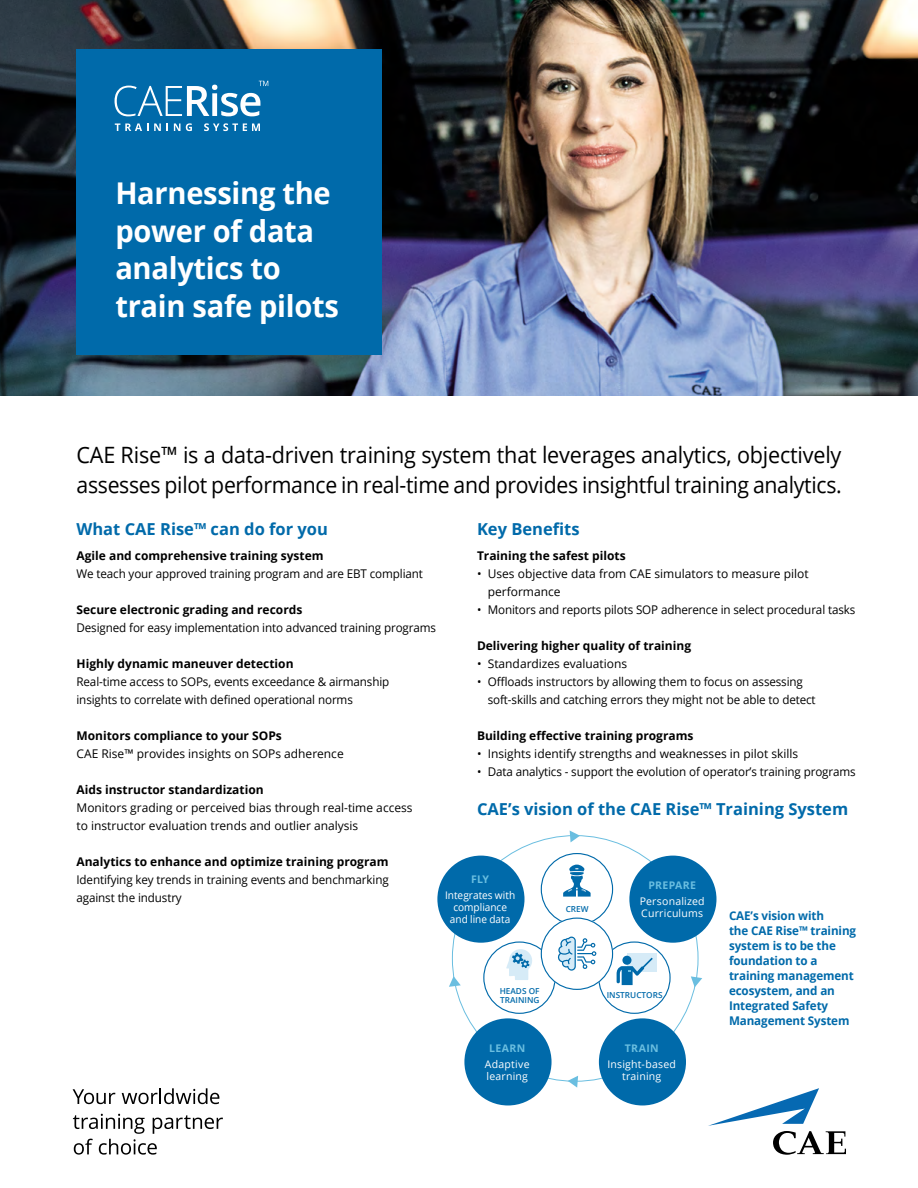
<style>
.page{position:relative;width:918px;height:1188px;background:#fff}
.page>*{position:absolute;margin:0;border:0;box-sizing:border-box;transform-origin:0 0}
.titre_cover_blanc{font:700 30px/37.5px "Open Sans";letter-spacing:-.01em;color:#fff}
.t1{font:22.5px/30px "Open Sans";letter-spacing:-.015em;color:#000;scale:.96 1}
.t2{font:700 16.5px "Open Sans";color:#006aaa}
.t3{font:12px/18px "Open Sans";letter-spacing:-.01em;color:#000}
.t4{font:700 12px "Open Sans";color:#000}
.t5{font:700 12px/15px "Open Sans";letter-spacing:-.01em;color:#006aaa}
.bubble_text{font:10.5px/12px "Open Sans";letter-spacing:.02em;color:#fff}
.bubble_text-2{font:10.5px/12px "Open Sans";color:#fff;text-align:center;scale:.96 1}
.bubble_text-3{font:700 10.5px "Open Sans";letter-spacing:.035em;color:#6abee0}
.t6{font:600 8.25px/9.1px "Open Sans";color:#006aaa}
</style>
<div class="page">
<svg style="left:73px;top:1089px;width:42px;height:15px"></svg>
<svg style="left:122px;top:1088px;width:97px;height:16px"></svg>
<svg style="left:73px;top:1114px;width:150px;height:41px"></svg>
<svg style="left:708px;top:1088px;width:138px;height:67px"></svg>
<img style="left:0;top:0;width:918px;height:396px">
<div style="left:76px;top:50px;width:306px;height:306px;background:#006aaa"></div>
<svg style="left:115px;top:123px;width:53px;height:8px"></svg>
<svg style="left:174px;top:123px;width:18px;height:8px"></svg>
<svg style="left:204px;top:123px;width:56px;height:8px"></svg>
<svg style="left:115px;top:81px;width:153px;height:35px"></svg>
<svg style="left:570px;top:831px;width:9px;height:11px"></svg>
<svg style="left:563px;top:865px;width:28px;height:32px"></svg>
<div style="left:598px;top:941px;width:73px;height:73px;border:1px solid #006aaa;border-radius:50%"></div>
<div style="left:627px;top:954px;width:30px;height:18px;background:#d6ebf7"></div>
<svg style="left:622px;top:956px;width:10px;height:9px"></svg>
<svg style="left:617px;top:958px;width:36px;height:27px"></svg>
<div style="left:483px;top:941px;width:73px;height:73px;border:1px solid #006aaa;border-radius:50%"></div>
<svg style="left:506px;top:949px;width:26px;height:31px"></svg>
<div style="left:541px;top:918px;width:72px;height:72px;background:#fff;border-radius:50%"></div>
<div style="left:541px;top:918px;width:72px;height:72px;border:1px solid #006aaa;border-radius:50%"></div>
<svg style="left:557px;top:937px;width:40px;height:34px"></svg>
<div style="left:437px;top:856px;width:88px;height:87px;background:#006aaa;border-radius:50%"></div>
<div style="left:464px;top:1018px;width:88px;height:87px;background:#006aaa;border-radius:50%"></div>
<div style="left:629px;top:856px;width:87px;height:87px;background:#006aaa;border-radius:50%"></div>
<div style="left:599px;top:1018px;width:87px;height:87px;background:#006aaa;border-radius:50%"></div>
<svg style="left:568px;top:1076px;width:10px;height:12px"></svg>
<svg style="left:449px;top:976px;width:12px;height:11px"></svg>
<svg style="left:691px;top:976px;width:11px;height:11px"></svg>
<p class="titre_cover_blanc" style="left:115px;top:174px;width:225px">Harnessing the power of data analytics to train safe pilots</p>
<p class="t1" style="left:76px;top:439px;width:799px">CAE Rise™ is a data-driven training system that leverages analytics, objectively assesses pilot performance in real-time and provides insightful training analytics.</p>
<p class="t2" style="left:477px;top:518px;width:104px">Key Benefits</p>
<p class="t4" style="left:477px;top:547px;width:150px">Training the safest pilots</p>
<p class="t3" style="left:488px;top:564px;width:322px;text-indent:-11px">• Uses objective data from CAE simulators to measure pilot performance</p>
<p class="t3" style="left:477px;top:600px;width:380px">• Monitors and reports pilots SOP adherence in select procedural tasks</p>
<p class="t4" style="left:477px;top:637px;width:216px">Delivering higher quality of training</p>
<p class="t3" style="left:477px;top:654px;width:152px">• Standardizes evaluations</p>
<p class="t3" style="left:488px;top:672px;width:329px;text-indent:-11px">• Offloads instructors by allowing them to focus on assessing soft-skills and catching errors they might not be able to detect</p>
<p class="t4" style="left:477px;top:727px;width:218px">Building effective training programs</p>
<p class="t3" style="left:477px;top:744px;width:323px">• Insights identify strengths and weaknesses in pilot skills</p>
<p class="t3" style="left:477px;top:762px;width:380px">• Data analytics - support the evolution of operator’s training programs</p>
<p class="t2" style="left:477px;top:797px;width:373px">CAE’s vision of the CAE Rise™ Training System</p>
<p class="t2" style="left:76px;top:518px;width:253px">What CAE Rise™ can do for you</p>
<p class="t4" style="left:76px;top:547px;width:249px">Agile and comprehensive training system</p>
<p class="t3" style="left:76px;top:564px;width:348px">We teach your approved training program and are EBT compliant</p>
<p class="t4" style="left:76px;top:601px;width:227px">Secure electronic grading and records</p>
<p class="t3" style="left:76px;top:618px;width:361px">Designed for easy implementation into advanced training programs</p>
<p class="t4" style="left:76px;top:655px;width:219px">Highly dynamic maneuver detection</p>
<p class="t3" style="left:76px;top:672px;width:314px">Real-time access to SOPs, events exceedance &amp; airmanship insights to correlate with defined operational norms</p>
<p class="t4" style="left:76px;top:727px;width:207px">Monitors compliance to your SOPs</p>
<p class="t3" style="left:76px;top:744px;width:269px">CAE Rise™ provides insights on SOPs adherence</p>
<p class="t4" style="left:76px;top:781px;width:189px">Aids instructor standardization</p>
<p class="t3" style="left:76px;top:798px;width:338px">Monitors grading or perceived bias through real-time access to instructor evaluation trends and outlier analysis</p>
<p class="t4" style="left:76px;top:853px;width:314px">Analytics to enhance and optimize training program</p>
<p class="t3" style="left:76px;top:870px;width:314px">Identifying key trends in training events and benchmarking against the industry</p>
<p class="bubble_text-3" style="left:471px;top:872px;width:19px">FLY</p>
<p class="bubble_text-2" style="left:445px;top:889px;width:75px">Integrates with compliance and line data</p>
<p class="bubble_text-3" style="left:648px;top:878px;width:49px">PREPARE</p>
<p class="bubble_text" style="left:640px;top:895px;width:67px">Personalized<br>Curriculums</p>
<p class="t6" style="left:566px;top:904px;width:24px">CREW</p>
<p class="t5" style="left:729px;top:908px;width:129px">CAE’s vision with<br>the CAE Rise™ training system is to be the foundation to a training management ecosystem, and an<br>Integrated Safety<br>Management System</p>
<p class="t6" style="left:500px;top:986px;width:41px">HEADS OF<br>TRAINING</p>
<p class="t6" style="left:607px;top:990px;width:57px">INSTRUCTORS</p>
<p class="bubble_text-3" style="left:489px;top:1040px;width:38px">LEARN</p>
<p class="bubble_text" style="left:485px;top:1058px;width:46px">Adaptive learning</p>
<p class="bubble_text-3" style="left:625px;top:1040px;width:36px">TRAIN</p>
<p class="bubble_text" style="left:607px;top:1058px;width:70px;text-align:center">Insight-based training</p>
</div>
